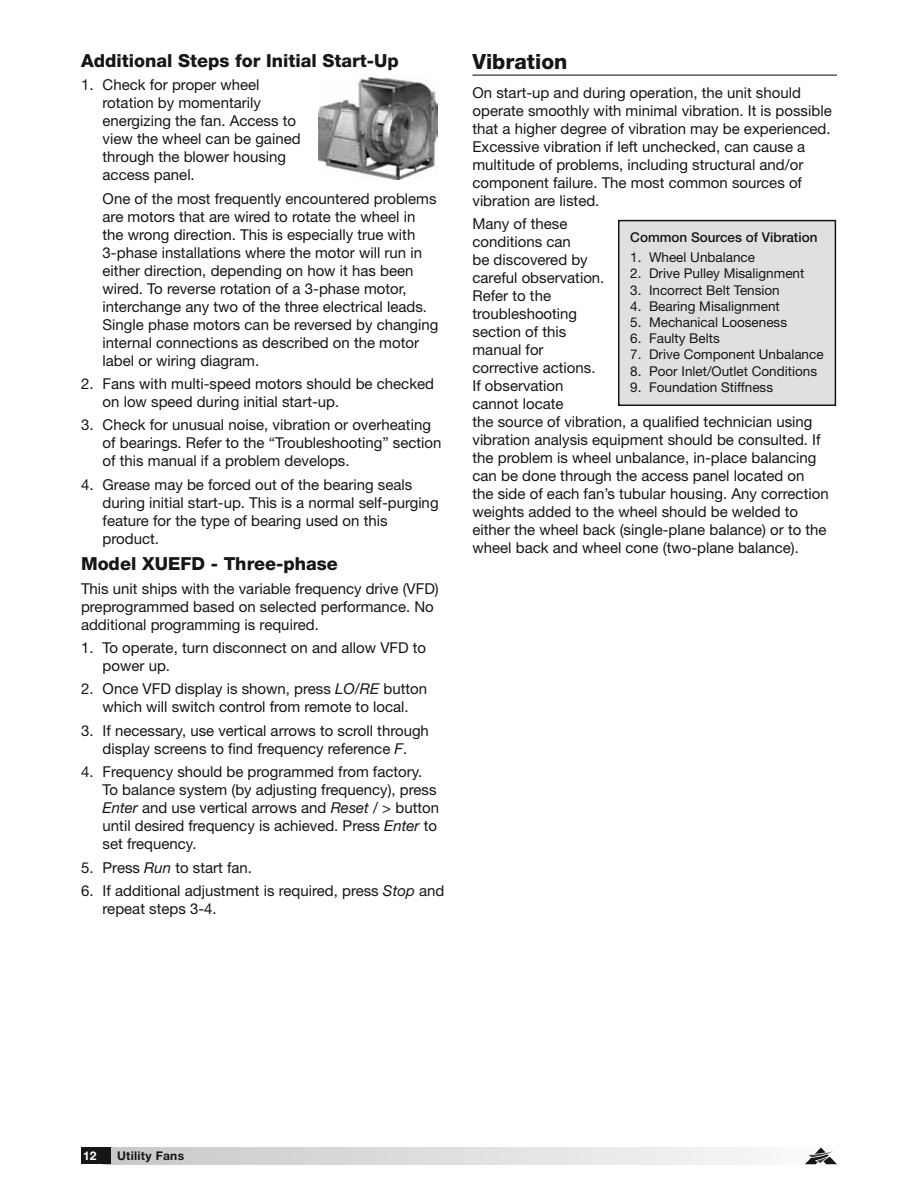
<style>
.page{position:relative;width:918px;height:1188px;background:#fff}
.page>*{position:absolute;margin:0;border:0;box-sizing:border-box;transform-origin:0 0}
.t1{font:800 21px "Helvetica Neue LT Std";color:#161616}
.t2{font:800 18px "Helvetica Neue LT Std";color:#161616}
.t3{font:15px/18px "Helvetica Neue LT Std";color:#161616}
.t4{font:13.5px "Helvetica Neue LT Std";color:#161616}
.t5{font:500 13.5px "Helvetica Neue LT Std";color:#161616}
.t6{font:700 12px "Helvetica Neue LT Std";letter-spacing:.025em;color:#161616}
.t7{font:700 12px "Helvetica Neue LT Std";color:#fff}
.s1{font-style:italic}
</style>
<div class="page">
<div style="left:104px;top:1148px;width:733px;height:16px;background:linear-gradient(to right,#c8c8c8,#fbfbfb)"></div>
<div style="left:81px;top:1148px;width:30px;height:16px;background:#161616"></div>
<svg style="left:805px;top:1148px;width:32px;height:16px"></svg>
<img style="left:318px;top:78px;width:119px;height:101px">
<hr style="left:473px;top:74px;width:364px;height:2px;background:#585858">
<div style="left:619px;top:221px;width:216px;height:184px;background:#e0e0e0"></div>
<div style="left:618px;top:220px;width:218px;height:186px;border:2px solid #161616"></div>
<p class="t2" style="left:81px;top:54px;width:319px">Additional Steps for Initial Start-Up</p>
<p class="t3" style="left:103px;top:77px;width:200px;text-indent:-22px">1. Check for proper wheel rotation by momentarily energizing the fan. Access to view the wheel can be gained through the blower housing access panel.</p>
<p class="t3" style="left:103px;top:191px;width:337px">One of the most frequently encountered problems are motors that are wired to rotate the wheel in the wrong direction. This is especially true with 3-phase installations where the motor will run in either direction, depending on how it has been wired. To reverse rotation of a 3-phase motor, interchange any two of the three electrical leads.<br>Single phase motors can be reversed by changing internal connections as described on the motor label or wiring diagram.</p>
<p class="t3" style="left:103px;top:376px;width:333px;text-indent:-22px">2. Fans with multi-speed motors should be checked on low speed during initial start-up.</p>
<p class="t3" style="left:103px;top:417px;width:340px;text-indent:-22px">3. Check for unusual noise, vibration or overheating of bearings. Refer to the “Troubleshooting” section of this manual if a problem develops.</p>
<p class="t3" style="left:103px;top:477px;width:338px;text-indent:-22px">4. Grease may be forced out of the bearing seals during initial start-up. This is a normal self-purging feature for the type of bearing used on this product.</p>
<p class="t2" style="left:81px;top:557px;width:258px">Model XUEFD - Three-phase</p>
<p class="t3" style="left:81px;top:581px;width:359px">This unit ships with the variable frequency drive (VFD) preprogrammed based on selected performance. No additional programming is required.</p>
<p class="t3" style="left:103px;top:640px;width:325px;text-indent:-22px">1. To operate, turn disconnect on and allow VFD to power up.</p>
<p class="t3" style="left:81px;top:681px;width:348px;text-align:center">2. Once VFD display is shown, press <span class="s1">LO/RE</span> button which will switch control from remote to local.</p>
<p class="t3" style="left:81px;top:723px;width:349px;text-align:center">3. If necessary, use vertical arrows to scroll through display screens to find frequency reference <span class="s1">F</span>.</p>
<p class="t3" style="left:103px;top:764px;width:338px;text-indent:-22px">4. Frequency should be programmed from factory.<br>To balance system (by adjusting frequency), press <span class="s1">Enter</span> and use vertical arrows and <span class="s1">Reset / &gt;</span> button until desired frequency is achieved. Press <span class="s1">Enter</span> to set frequency.</p>
<p class="t3" style="left:81px;top:860px;width:173px">5. Press <span class="s1">Run</span> to start fan.</p>
<p class="t3" style="left:103px;top:883px;width:343px;text-indent:-22px">6. If additional adjustment is required, press <span class="s1">Stop</span> and repeat steps 3-4.</p>
<h1 class="t1" style="left:473px;top:54px;width:96px">Vibration</h1>
<p class="t3" style="left:473px;top:85px;width:361px">On start-up and during operation, the unit should operate smoothly with minimal vibration. It is possible that a higher degree of vibration may be experienced.<br>Excessive vibration if left unchecked, can cause a multitude of problems, including structural and/or component failure. The most common sources of vibration are listed.</p>
<p class="t3" style="left:473px;top:216px;width:358px">Many of these<br>conditions can<br>be discovered by<br>careful observation.<br>Refer to the<br>troubleshooting<br>section of this<br>manual for<br>corrective actions.<br>If observation<br>cannot locate<br>the source of vibration, a qualified technician using vibration analysis equipment should be consulted. If the problem is wheel unbalance, in-place balancing can be done through the access panel located on the side of each fan’s tubular housing. Any correction weights added to the wheel should be welded to either the wheel back (single-plane balance) or to the wheel back and wheel cone (two-plane balance).</p>
<p class="t5" style="left:630px;top:232px;width:189px">Common Sources of Vibration</p>
<p class="t4" style="left:630px;top:253px;width:126px">1. Wheel Unbalance</p>
<p class="t4" style="left:630px;top:269px;width:176px">2. Drive Pulley Misalignment</p>
<p class="t4" style="left:630px;top:285px;width:151px">3. Incorrect Belt Tension</p>
<p class="t4" style="left:630px;top:301px;width:151px">4. Bearing Misalignment</p>
<p class="t4" style="left:630px;top:317px;width:158px">5. Mechanical Looseness</p>
<p class="t4" style="left:630px;top:334px;width:91px">6. Faulty Belts</p>
<p class="t4" style="left:630px;top:350px;width:195px">7. Drive Component Unbalance</p>
<p class="t4" style="left:630px;top:366px;width:188px">8. Poor Inlet/Outlet Conditions</p>
<p class="t4" style="left:630px;top:382px;width:144px">9. Foundation Stiffness</p>
<p class="t7" style="left:83px;top:1152px;width:15px">12</p>
<p class="t6" style="left:117px;top:1152px;width:69px">Utility Fans</p>
</div>
